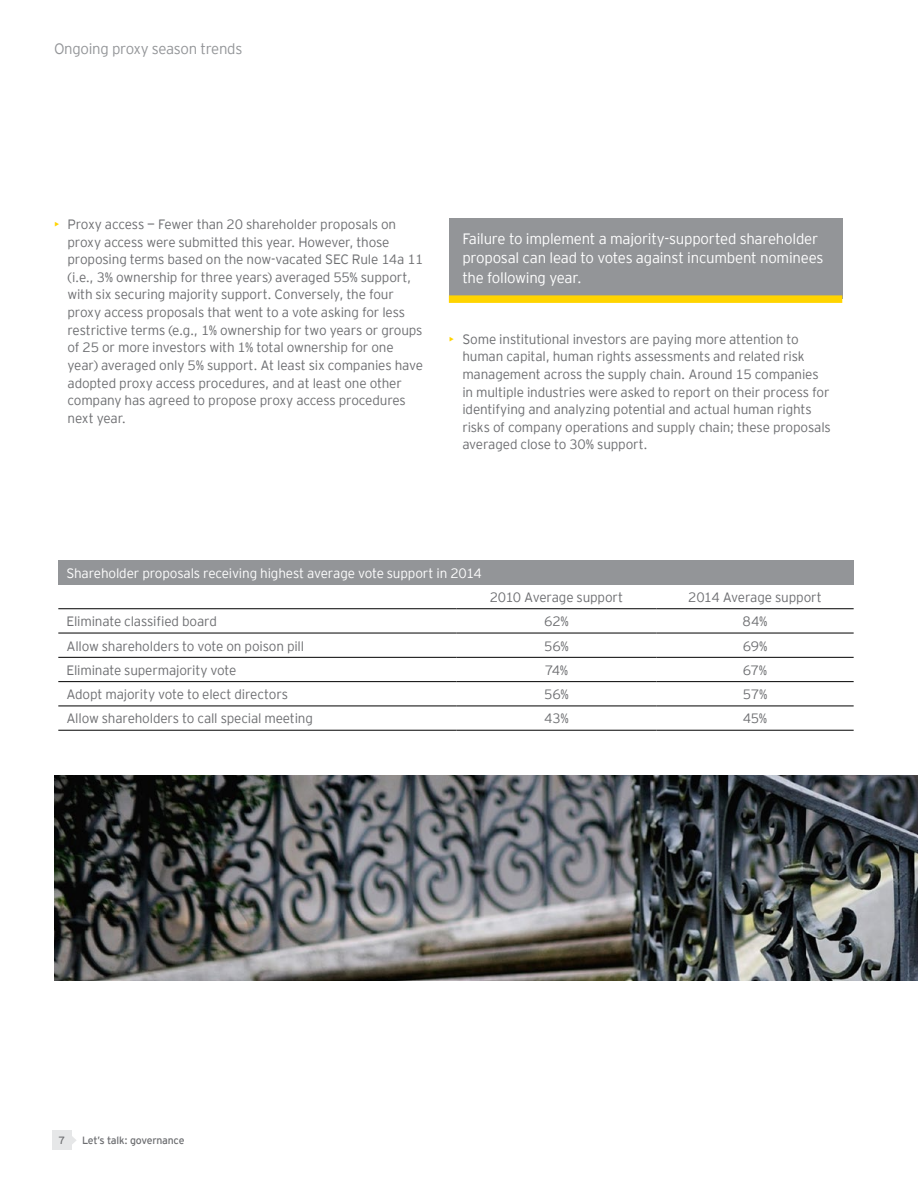
<style>
.page{position:relative;width:918px;height:1188px;background:#fff}
.page>*{position:absolute;margin:0;border:0;box-sizing:border-box;transform-origin:0 0}
.t1{font:300 15px/19.5px "EY Interstate";letter-spacing:-.015em;color:#fff}
.t2{font:300 15px "EY Interstate";letter-spacing:-.02em;color:#939598}
.t3{font:300 13.5px/17.7px "EY Interstate";letter-spacing:-.015em;color:#6d6e71}
.t4{font:300 13.5px "EY Interstate";letter-spacing:-.015em;color:#fff}
.t5{font:10.5px "EY Interstate";letter-spacing:-.02em;color:#6d6e71}
.s1{color:#ffd400}
</style>
<div class="page">
<div style="left:52px;top:1131px;width:19px;height:19px;background:#e6e7e8"></div>
<svg style="left:71px;top:1135px;width:5px;height:10px"></svg>
<div style="left:449px;top:218px;width:393px;height:81px;background:#939598"></div>
<div style="left:449px;top:295px;width:393px;height:8px;background:#ffd400"></div>
<div style="left:58px;top:560px;width:796px;height:24px;background:#939598"></div>
<hr style="left:58px;top:608px;width:399px;height:1px;background:#000">
<hr style="left:457px;top:608px;width:200px;height:1px;background:#000">
<hr style="left:657px;top:608px;width:197px;height:1px;background:#000">
<hr style="left:58px;top:633px;width:399px;height:1px;background:#000">
<hr style="left:457px;top:633px;width:200px;height:1px;background:#000">
<hr style="left:657px;top:633px;width:197px;height:1px;background:#000">
<hr style="left:58px;top:657px;width:399px;height:1px;background:#000">
<hr style="left:457px;top:657px;width:200px;height:1px;background:#000">
<hr style="left:657px;top:657px;width:197px;height:1px;background:#000">
<hr style="left:58px;top:681px;width:399px;height:1px;background:#000">
<hr style="left:457px;top:681px;width:200px;height:1px;background:#000">
<hr style="left:657px;top:681px;width:197px;height:1px;background:#000">
<hr style="left:58px;top:706px;width:399px;height:1px;background:#000">
<hr style="left:457px;top:706px;width:200px;height:1px;background:#000">
<hr style="left:657px;top:706px;width:197px;height:1px;background:#000">
<hr style="left:58px;top:730px;width:399px;height:1px;background:#000">
<hr style="left:457px;top:730px;width:200px;height:1px;background:#000">
<hr style="left:657px;top:730px;width:197px;height:1px;background:#000">
<img style="left:54px;top:775px;width:864px;height:206px">
<p class="t2" style="left:54px;top:38px;width:190px">Ongoing proxy season trends</p>
<p class="t3" style="left:68px;top:215px;width:357px;text-indent:-14px"><span class="s1">•</span> Proxy access — Fewer than 20 shareholder proposals on proxy access were submitted this year. However, those proposing terms based on the now-vacated SEC Rule 14a 11 (i.e., 3% ownership for three years) averaged 55% support, with six securing majority support. Conversely, the four proxy access proposals that went to a vote asking for less restrictive terms (e.g., 1% ownership for two years or groups of 25 or more investors with 1% total ownership for one year) averaged only 5% support. At least six companies have adopted proxy access procedures, and at least one other company has agreed to propose proxy access procedures next year.</p>
<p class="t1" style="left:462px;top:228px;width:363px">Failure to implement a majority-supported shareholder proposal can lead to votes against incumbent nominees the following year.</p>
<p class="t3" style="left:462px;top:329px;width:370px;text-indent:-14px"><span class="s1">•</span> Some institutional investors are paying more attention to human capital, human rights assessments and related risk management across the supply chain. Around 15 companies in multiple industries were asked to report on their process for identifying and analyzing potential and actual human rights risks of company operations and supply chain; these proposals averaged close to 30% support.</p>
<p class="t4" style="left:66px;top:563px;width:417px">Shareholder proposals receiving highest average vote support in 2014</p>
<p class="t3" style="left:490px;top:588px;width:135px">2010 Average support</p>
<p class="t3" style="left:688px;top:588px;width:135px">2014 Average support</p>
<p class="t3" style="left:66px;top:612px;width:152px">Eliminate classified board</p>
<p class="t3" style="left:544px;top:612px;width:26px">62%</p>
<p class="t3" style="left:743px;top:612px;width:26px">84%</p>
<p class="t3" style="left:66px;top:636px;width:239px">Allow shareholders to vote on poison pill</p>
<p class="t3" style="left:544px;top:636px;width:26px">56%</p>
<p class="t3" style="left:743px;top:636px;width:26px">69%</p>
<p class="t3" style="left:66px;top:660px;width:172px">Eliminate supermajority vote</p>
<p class="t3" style="left:545px;top:660px;width:25px">74%</p>
<p class="t3" style="left:743px;top:660px;width:26px">67%</p>
<p class="t3" style="left:66px;top:685px;width:223px">Adopt majority vote to elect directors</p>
<p class="t3" style="left:544px;top:685px;width:26px">56%</p>
<p class="t3" style="left:743px;top:685px;width:26px">57%</p>
<p class="t3" style="left:66px;top:709px;width:248px">Allow shareholders to call special meeting</p>
<p class="t3" style="left:544px;top:709px;width:26px">43%</p>
<p class="t3" style="left:743px;top:709px;width:26px">45%</p>
<p class="t5" style="left:58px;top:1133px;width:8px">7</p>
<p class="t5" style="left:82px;top:1133px;width:104px">Let’s talk: governance</p>
</div>
